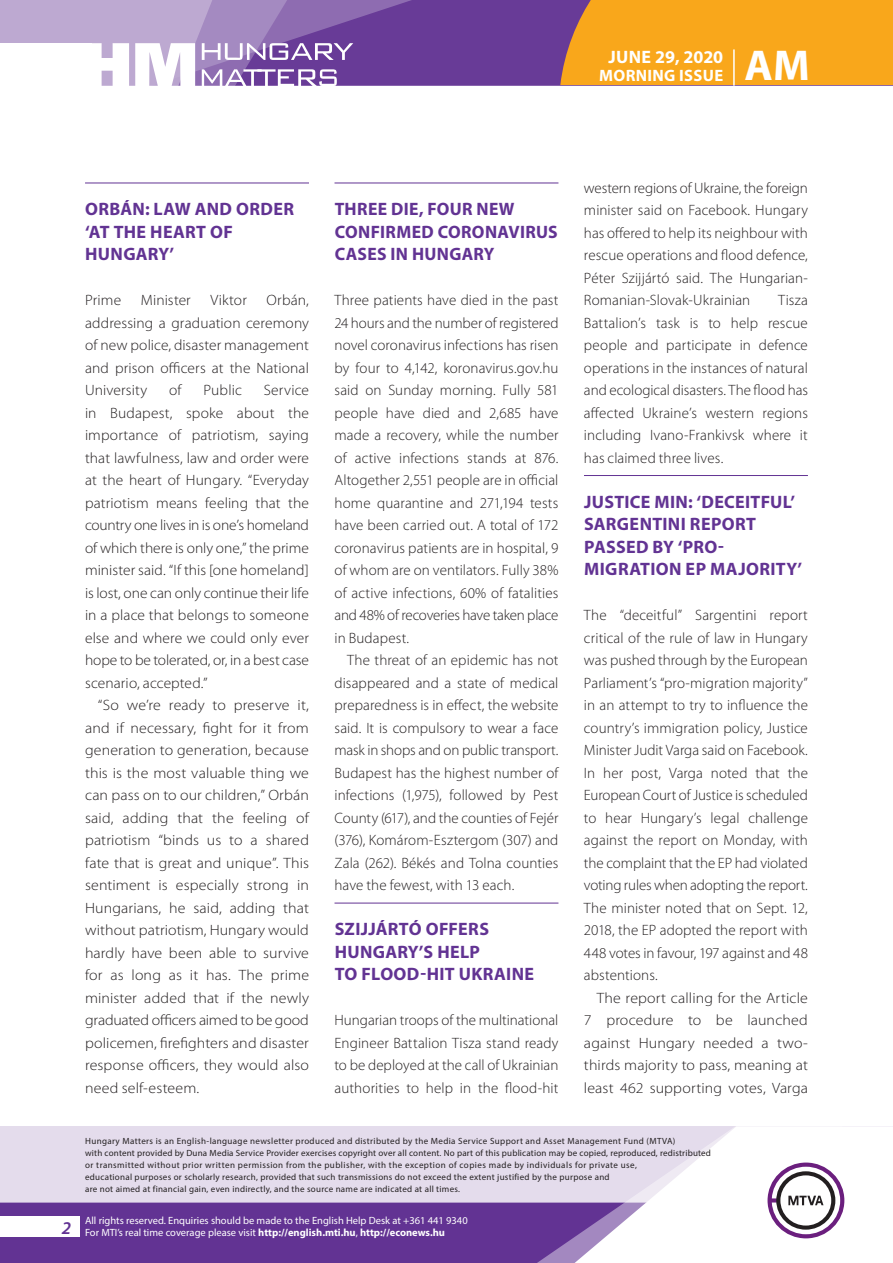
<style>
.page{position:relative;width:893px;height:1263px;background:#fff}
.page>*{position:absolute;margin:0;border:0;box-sizing:border-box;transform-origin:0 0}
.t1{font:700 43.35px "Myriad Pro";color:#fff}
._01_cimsor{font:700 18px/22.5px "Myriad Pro";letter-spacing:.02em;color:#623393}
.t2{font:700 18px "Myriad Pro";color:#fff}
.t3{font:italic 600 18px "Myriad Pro";color:#623393}
.t4{font:700 16.5px "Myriad Pro";letter-spacing:.02em;color:#fff}
._03_kenyer_szöveg-1{font:300 15px/22.5px "Myriad Pro";letter-spacing:.005em;color:#231f20;text-align:justify}
._03_kenyer_szöveg-2{font:300 15px/22.5px "Myriad Pro";letter-spacing:.01em;color:#231f20;text-align:justify;scale:1.06 1}
._03_kenyer_szöveg-2-2{font:300 15px/22.5px "Myriad Pro";letter-spacing:.01em;color:#231f20;text-align:justify}
.t5{font:10.5px/12px "Myriad Pro";color:#fff}
.t6{font:9px/12px "Myriad Pro";letter-spacing:.03em;color:#231f20}
.s1{font-weight:700}
</style>
<div class="page">
<div style="left:0;top:1126px;width:893px;height:137px;background:#e4dcec"></div>
<div style="left:0;top:1202px;width:506px;height:61px;background:#623393"></div>
<svg style="left:506px;top:1202px;width:69px;height:61px;background:#6b3e99"></svg>
<svg style="left:575px;top:1126px;width:318px;height:137px"></svg>
<div style="left:0;top:1216px;width:79px;height:20px;background:#fff"></div>
<div style="left:0;top:0;width:893px;height:85px;background:#683b97"></div>
<div style="left:560px;top:0;width:333px;height:85px;background:#f9a71b"></div>
<hr style="left:733px;top:49px;width:2px;height:37px;background:#fff">
<svg style="left:0;top:0;width:479px;height:86px"></svg>
<hr style="left:85px;top:183px;width:224px;height:1px;background:#623393">
<hr style="left:334px;top:183px;width:224px;height:1px;background:#623393">
<hr style="left:334px;top:903px;width:224px;height:1px;background:#623393">
<hr style="left:584px;top:475px;width:224px;height:1px;background:#623393">
<p class="t2" style="left:608px;top:45px;width:116px">JUNE 29, 2020</p>
<p class="t4" style="left:599px;top:65px;width:125px">MORNING ISSUE</p>
<h1 class="t1" style="left:745px;top:37px;width:67px">AM</h1>
<p class="_01_cimsor" style="left:85px;top:197px;width:211px">ORBÁN: LAW AND ORDER ‘AT THE HEART OF<br>HUNGARY’</p>
<p class="_03_kenyer_szöveg-1" style="left:85px;top:289px;width:38px">Prime</p>
<p class="_03_kenyer_szöveg-1" style="left:141px;top:289px;width:51px">Minister</p>
<p class="_03_kenyer_szöveg-1" style="left:211px;top:289px;width:38px">Viktor</p>
<p class="_03_kenyer_szöveg-1" style="left:85px;top:289px;width:225px;text-indent:182px">Orbán, addressing a graduation ceremony of new police, disaster management and prison officers at the National University</p>
<p class="_03_kenyer_szöveg-1" style="left:169px;top:379px;width:14px">of</p>
<p class="_03_kenyer_szöveg-1" style="left:204px;top:379px;width:40px">Public</p>
<p class="_03_kenyer_szöveg-1" style="left:85px;top:379px;width:225px;text-indent:179px">Service in Budapest, spoke about the importance of patriotism, saying that lawfulness, law and order were at the heart of Hungary. “Everyday patriotism means feeling that the country one lives in is one’s homeland of which there is only one,” the prime minister said. “If this [one homeland] is lost, one can only continue their life in a place that belongs to someone else and where we could only ever hope to be tolerated, or, in a best case scenario, accepted.”</p>
<p class="_03_kenyer_szöveg-2" style="left:85px;top:694px;width:213px;text-indent:13px">“So we’re ready to preserve it, and if necessary, fight for it from generation to generation, because this is the most valuable thing we can pass on to our children,” Orbán said, adding that the feeling of patriotism “binds us to a shared fate that is great and unique”. This sentiment is especially strong in Hungarians, he said, adding that without patriotism, Hungary would hardly have been able to survive for as long as it has. The prime minister added that if the newly graduated officers aimed to be good policemen, firefighters and disaster response officers, they would also need self-esteem.</p>
<p class="_01_cimsor" style="left:335px;top:197px;width:225px">THREE DIE, FOUR NEW<br>CONFIRMED CORONAVIRUS<br>CASES IN HUNGARY</p>
<p class="_03_kenyer_szöveg-1" style="left:334px;top:289px;width:225px">Three patients have died in the past 24 hours and the number of registered novel coronavirus infections has risen by four to 4,142, koronavirus.gov.hu said on Sunday morning. Fully 581 people have died and 2,685 have made a recovery, while the number of active infections stands at 876.<br>Altogether 2,551 people are in official home quarantine and 271,194 tests have been carried out. A total of 172 coronavirus patients are in hospital, 9 of whom are on ventilators. Fully 38% of active infections, 60% of fatalities and 48% of recoveries have taken place in Budapest.</p>
<p class="_03_kenyer_szöveg-2-2" style="left:334px;top:649px;width:225px;text-indent:13px">The threat of an epidemic has not disappeared and a state of medical preparedness is in effect, the website said. It is compulsory to wear a face mask in shops and on public transport.<br>Budapest has the highest number of infections (1,975), followed by Pest County (617), and the counties of Fejér (376), Komárom-Esztergom (307) and Zala (262). Békés and Tolna counties have the fewest, with 13 each.</p>
<p class="_01_cimsor" style="left:335px;top:917px;width:201px">SZIJJÁRTÓ OFFERS<br>HUNGARY’S HELP<br>TO FLOOD-HIT UKRAINE</p>
<p class="_03_kenyer_szöveg-1" style="left:334px;top:1009px;width:225px">Hungarian troops of the multinational Engineer Battalion Tisza stand ready to be deployed at the call of Ukrainian authorities to help in the flood-hit</p>
<p class="_03_kenyer_szöveg-1" style="left:584px;top:176px;width:225px">western regions of Ukraine, the foreign minister said on Facebook. Hungary has offered to help its neighbour with rescue operations and flood defence, Péter Szijjártó said. The Hungarian-Romanian-Slovak-Ukrainian</p>
<p class="_03_kenyer_szöveg-1" style="left:584px;top:289px;width:225px;text-indent:194px">Tisza Battalion’s task is to help rescue people and participate in defence operations in the instances of natural and ecological disasters. The flood has affected Ukraine’s western regions including Ivano-Frankivsk where it has claimed three lives.</p>
<p class="_01_cimsor" style="left:584px;top:490px;width:219px">JUSTICE MIN: ‘DECEITFUL’<br>SARGENTINI REPORT<br>PASSED BY ‘PRO-<br>MIGRATION EP MAJORITY’</p>
<p class="_03_kenyer_szöveg-1" style="left:584px;top:604px;width:226px">The “deceitful” Sargentini report critical of the rule of law in Hungary was pushed through by the European Parliament’s “pro-migration majority” in an attempt to try to influence the country’s immigration policy, Justice Minister Judit Varga said on Facebook.<br>In her post, Varga noted that the European Court of Justice is scheduled to hear Hungary’s legal challenge against the report on Monday, with the complaint that the EP had violated voting rules when adopting the report.<br>The minister noted that on Sept. 12, 2018, the EP adopted the report with 448 votes in favour, 197 against and 48 abstentions.</p>
<p class="_03_kenyer_szöveg-2" style="left:584px;top:986px;width:213px;text-indent:13px">The report calling for the Article 7 procedure to be launched against Hungary needed a two&shy;thirds majority to pass, meaning at least 462 supporting votes, Varga</p>
<p class="t3" style="left:62px;top:1217px;width:11px">2</p>
<p class="t6" style="left:85px;top:1134px;width:627px">Hungary Matters is an English-language newsletter produced and distributed by the Media Service Support and Asset Management Fund (MTVA)<br>with content provided by Duna Media Service Provider exercises copyright over all content. No part of this publication may be copied, reproduced, redistributed or transmitted without prior written permission from the publisher, with the exception of copies made by individuals for private use,<br>educational purposes or scholarly research, provided that such transmissions do not exceed the extent justified by the purpose and<br>are not aimed at financial gain, even indirectly, and the source name are indicated at all times.</p>
<p class="t5" style="left:85px;top:1214px;width:384px">All rights reserved. Enquiries should be made to the English Help Desk at +361 441 9340<br>For MTI’s real time coverage please visit <span class="s1">http://english.mti.hu</span>, <span class="s1">http://econews.hu</span></p>
</div>
